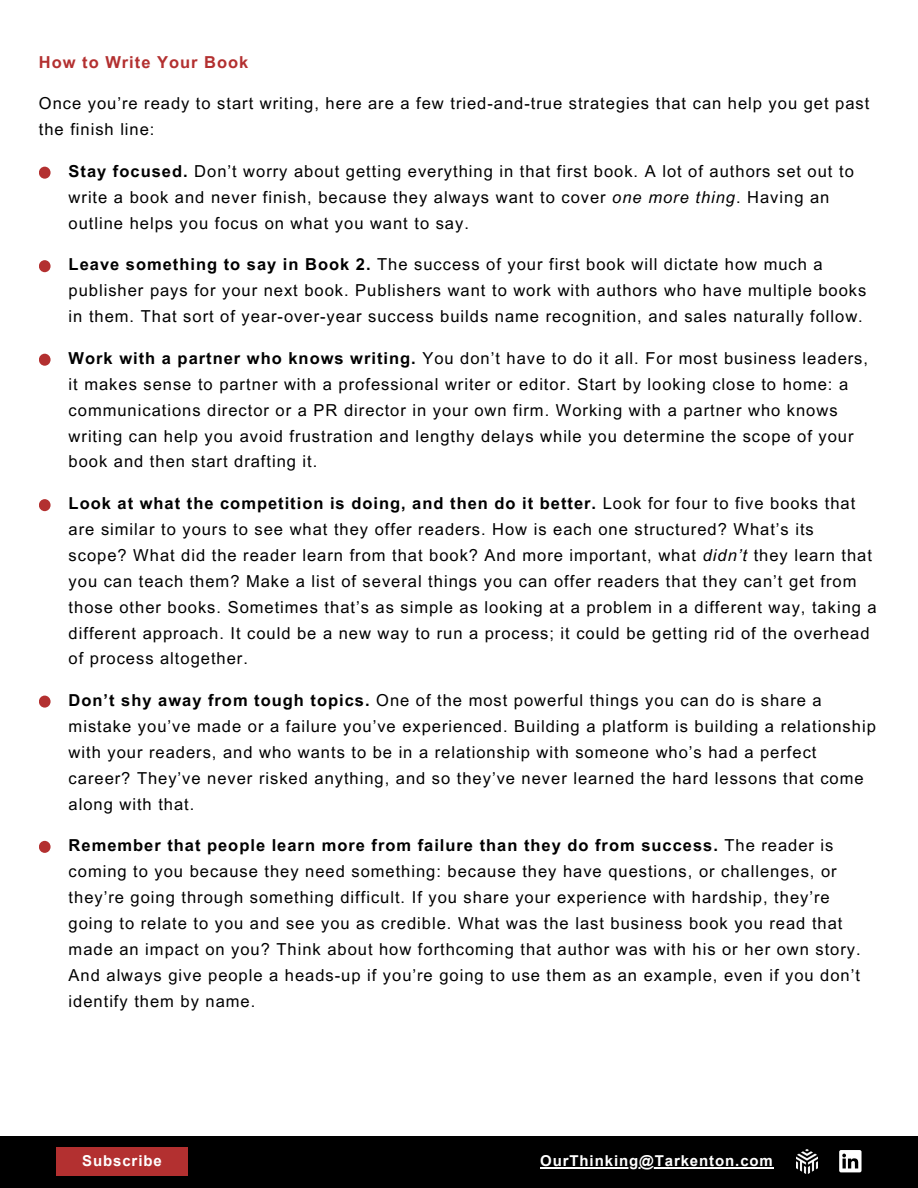
<style>
.page{position:relative;width:918px;height:1188px;background:#fff}
.page>*{position:absolute;margin:0;border:0;box-sizing:border-box;transform-origin:0 0}
.t1{font:16.5px/25.8px "Arial MT Pro";letter-spacing:.06em;color:#000}
.t2{font:700 16.5px "Arial MT Pro";letter-spacing:.06em;color:#b33030}
.t3{font:700 15px "Arial";letter-spacing:.06em;color:#fff}
.s1{font-weight:700}
.s2{font-style:italic}
</style>
<div class="page">
<div style="left:0;top:1136px;width:918px;height:52px;background:#000"></div>
<svg style="left:839px;top:1150px;width:23px;height:22px"></svg>
<img style="left:796px;top:1149px;width:22px;height:25px">
<div style="left:56px;top:1147px;width:132px;height:28px;background:#b33030"></div>
<hr style="left:540px;top:1167px;width:234px;height:2px;background:#fff">
<div style="left:39px;top:167px;width:12px;height:12px;background:#b33030;border-radius:50%"></div>
<div style="left:39px;top:260px;width:12px;height:12px;background:#b33030;border-radius:50%"></div>
<div style="left:39px;top:354px;width:12px;height:12px;background:#b33030;border-radius:50%"></div>
<div style="left:39px;top:499px;width:12px;height:12px;background:#b33030;border-radius:50%"></div>
<div style="left:39px;top:696px;width:12px;height:12px;background:#b33030;border-radius:50%"></div>
<div style="left:39px;top:841px;width:12px;height:12px;background:#b33030;border-radius:50%"></div>
<p class="t2" style="left:39px;top:56px;width:211px">How to Write Your Book</p>
<p class="t1" style="left:39px;top:93px;width:832px">Once you’re ready to start writing, here are a few tried-and-true strategies that can help you get past the finish line:</p>
<p class="t1" style="left:69px;top:160px;width:787px"><span class="s1">Stay focused.</span> Don’t worry about getting everything in that first book. A lot of authors set out to write a book and never finish, because they always want to cover <span class="s2">one more thing</span>. Having an outline helps you focus on what you want to say.</p>
<p class="t1" style="left:69px;top:254px;width:799px"><span class="s1">Leave something to say in Book 2.</span> The success of your first book will dictate how much a publisher pays for your next book. Publishers want to work with authors who have multiple books in them. That sort of year-over-year success builds name recognition, and sales naturally follow.</p>
<p class="t1" style="left:69px;top:347px;width:801px"><span class="s1">Work with a partner who knows writing.</span> You don’t have to do it all. For most business leaders, it makes sense to partner with a professional writer or editor. Start by looking close to home: a communications director or a PR director in your own firm. Working with a partner who knows writing can help you avoid frustration and lengthy delays while you determine the scope of your book and then start drafting it.</p>
<p class="t1" style="left:69px;top:493px;width:810px"><span class="s1">Look at what the competition is doing, and then do it better.</span> Look for four to five books that are similar to yours to see what they offer readers. How is each one structured? What’s its<br>scope? What did the reader learn from that book? And more important, what <span class="s2">didn’t</span> they learn that you can teach them? Make a list of several things you can offer readers that they can’t get from those other books. Sometimes that’s as simple as looking at a problem in a different way, taking a different approach. It could be a new way to run a process; it could be getting rid of the overhead of process altogether.</p>
<p class="t1" style="left:69px;top:690px;width:809px"><span class="s1">Don’t shy away from tough topics.</span> One of the most powerful things you can do is share a mistake you’ve made or a failure you’ve experienced. Building a platform is building a relationship with your readers, and who wants to be in a relationship with someone who’s had a perfect career? They’ve never risked anything, and so they’ve never learned the hard lessons that come along with that.</p>
<p class="t1" style="left:69px;top:835px;width:794px"><span class="s1">Remember that people learn more from failure than they do from success.</span> The reader is coming to you because they need something: because they have questions, or challenges, or they’re going through something difficult. If you share your experience with hardship, they’re going to relate to you and see you as credible. What was the last business book you read that made an impact on you? Think about how forthcoming that author was with his or her own story.<br>And always give people a heads-up if you’re going to use them as an example, even if you don’t identify them by name.</p>
<p class="t3" style="left:82px;top:1153px;width:81px">Subscribe</p>
<p class="t3" style="left:540px;top:1153px;width:234px">OurThinking@Tarkenton.com</p>
</div>
